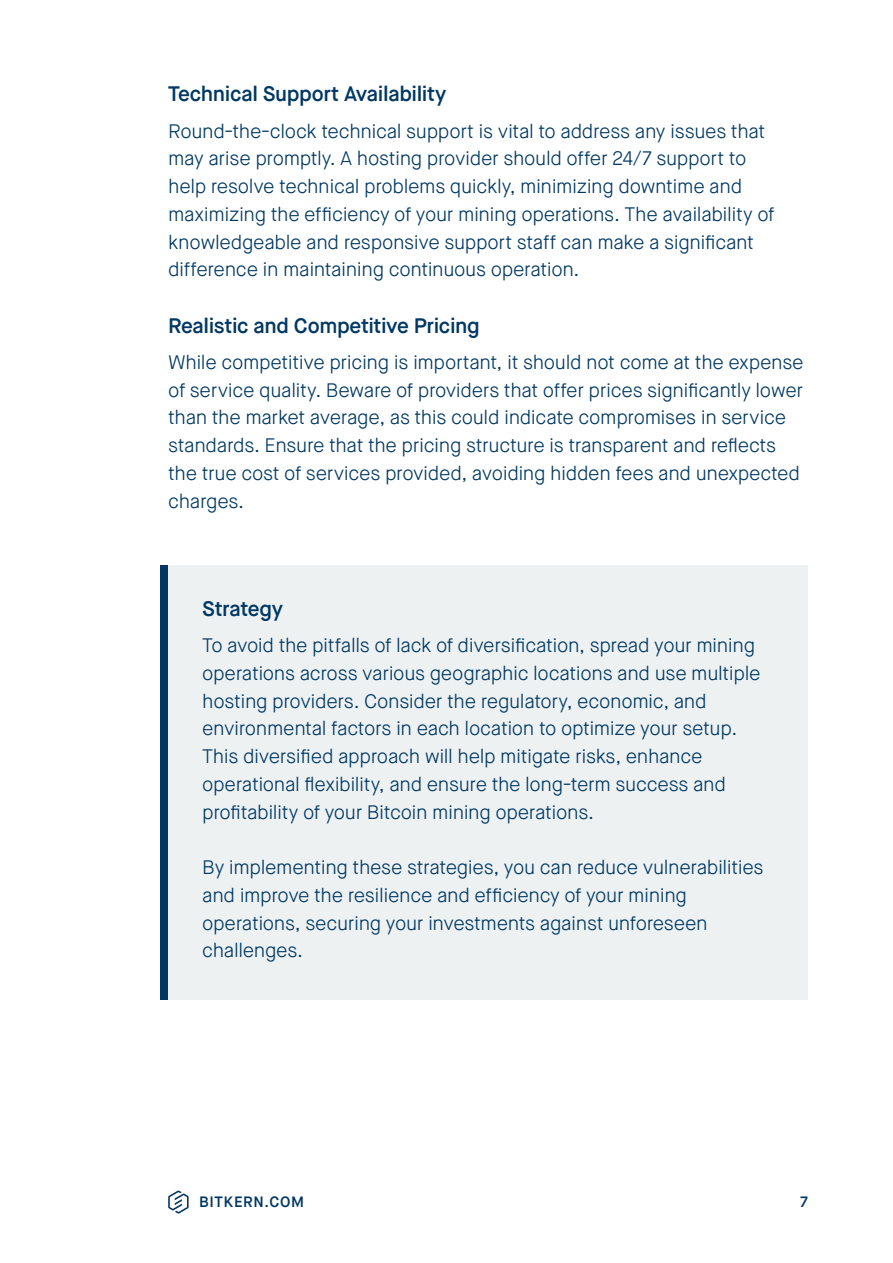
<style>
.page{position:relative;width:893px;height:1263px;background:#fff}
.page>*{position:absolute;margin:0;border:0;box-sizing:border-box;transform-origin:0 0}
.t1{font:600 21px "Maison Neue";letter-spacing:-.02em;color:#003863}
.t2{font:300 19.5px/27.8px "Maison Neue";letter-spacing:-.02em;color:#003863}
.t3{font:600 15px "Maison Neue";letter-spacing:.045em;color:#003863}
</style>
<div class="page">
<svg style="left:168px;top:1190px;width:21px;height:23px"></svg>
<div style="left:168px;top:566px;width:640px;height:434px;background:#edf1f2"></div>
<div style="left:161px;top:566px;width:7px;height:434px;background:#003863"></div>
<p class="t1" style="left:168px;top:81px;width:280px">Technical Support Availability</p>
<p class="t2" style="left:168px;top:117px;width:608px">Round-the-clock technical support is vital to address any issues that may arise promptly. A hosting provider should offer 24/7 support to help resolve technical problems quickly, minimizing downtime and maximizing the efficiency of your mining operations. The availability of knowledgeable and responsive support staff can make a significant difference in maintaining continuous operation.</p>
<p class="t1" style="left:168px;top:312px;width:313px">Realistic and Competitive Pricing</p>
<p class="t2" style="left:168px;top:348px;width:637px">While competitive pricing is important, it should not come at the expense of service quality. Beware of providers that offer prices significantly lower than the market average, as this could indicate compromises in service standards. Ensure that the pricing structure is transparent and reflects the true cost of services provided, avoiding hidden fees and unexpected charges.</p>
<p class="t1" style="left:202px;top:595px;width:83px">Strategy</p>
<p class="t2" style="left:202px;top:632px;width:560px">To avoid the pitfalls of lack of diversification, spread your mining operations across various geographic locations and use multiple hosting providers. Consider the regulatory, economic, and environmental factors in each location to optimize your setup.<br>This diversified approach will help mitigate risks, enhance operational flexibility, and ensure the long-term success and profitability of your Bitcoin mining operations.</p>
<p class="t2" style="left:202px;top:854px;width:563px">By implementing these strategies, you can reduce vulnerabilities and improve the resilience and efficiency of your mining operations, securing your investments against unforeseen challenges.</p>
<p class="t3" style="left:199px;top:1192px;width:106px">BITKERN.COM</p>
<p class="t3" style="left:800px;top:1192px;width:9px">7</p>
</div>
